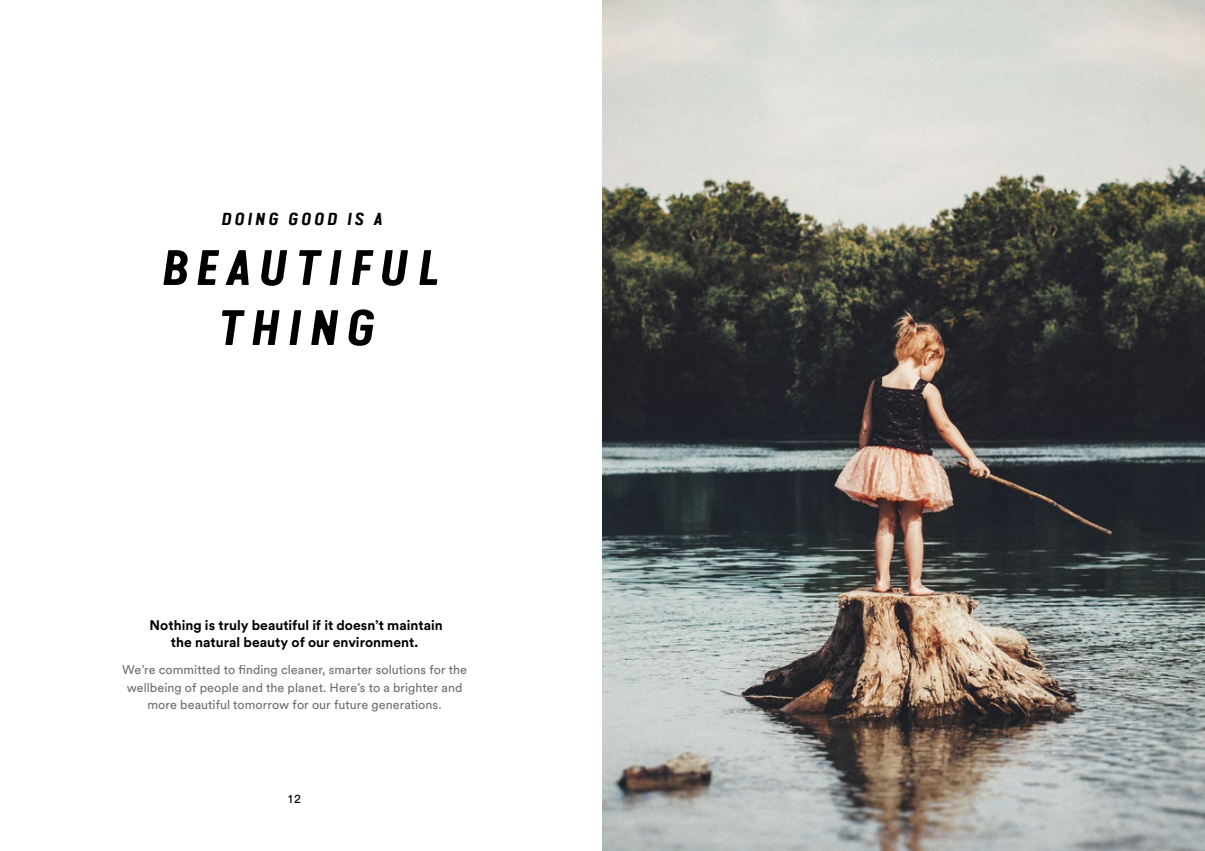
<style>
.page{position:relative;width:1205px;height:851px;background:#fff}
.page>*{position:absolute;margin:0;border:0;box-sizing:border-box;transform-origin:0 0}
.t1{font:italic 700 50px/60px "Van Condensed Pro";letter-spacing:.13em;color:#000;text-align:center}
.t2{font:italic 700 17.5px "Van Condensed Pro";letter-spacing:.15em;color:#000}
.t3{font:700 13.75px/16.5px "Circular XX";color:#000;text-align:center}
.t4{font:12.5px/17.5px "Circular XX";letter-spacing:.005em;color:#706f6f;text-align:center}
.t5{font:12.5px "Circular XX";color:#000}
</style>
<div class="page">
<img style="left:602px;top:0;width:603px;height:850px">
<h2 class="t2" style="left:221px;top:206px;width:163px">DOING GOOD IS A</h2>
<h1 class="t1" style="left:159px;top:234px;width:281px">BEAUTIFUL<br>THING</h1>
<p class="t3" style="left:150px;top:616px;width:295px">Nothing is truly beautiful if it doesn’t maintain the natural beauty of our environment.</p>
<p class="t4" style="left:122px;top:660px;width:346px">We’re committed to finding cleaner, smarter solutions for the wellbeing of people and the planet. Here’s to a brighter and more beautiful tomorrow for our future generations.</p>
<p class="t5" style="left:288px;top:789px;width:14px">12</p>
</div>
